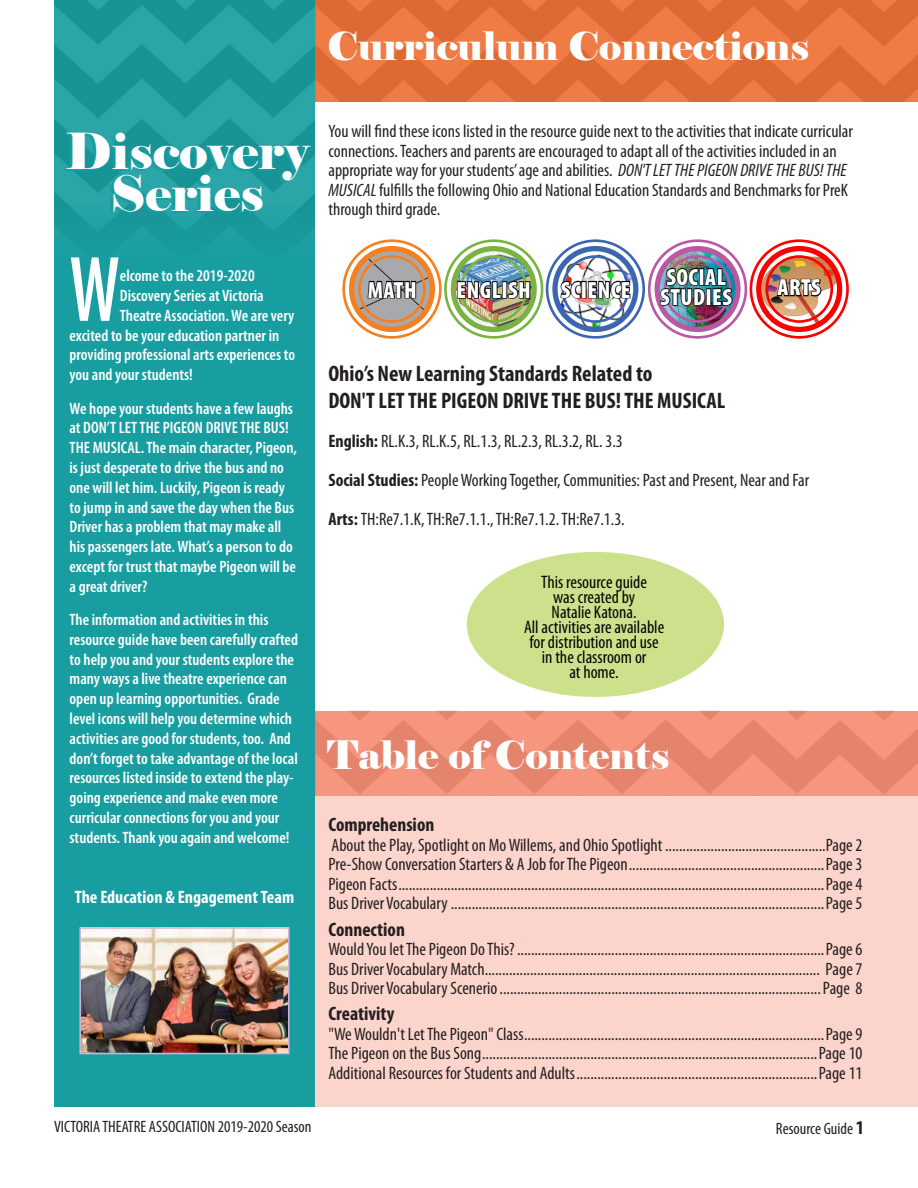
<style>
.page{position:relative;width:918px;height:1188px;background:#fff}
.page>*{position:absolute;margin:0;border:0;box-sizing:border-box;transform-origin:0 0}
.t1{font:600 condensed 94.05px "Myriad Pro";color:#fff;scale:.8 1}
.t2{font:49.5px "Elephant";color:#fff}
.t3{font:39px "Elephant";color:#fff}
.t4{font:900 condensed 23.4px/20.1px "Myriad Pro";letter-spacing:.02em;color:#fff}
.t5{font:700 condensed 22.5px "Myriad Pro";color:#231f20}
.t6{font:700 condensed 19.5px "Myriad Pro";color:#231f20}
.t7{font:condensed 18.15px "Myriad Pro";color:#040503}
.t8{font:condensed 18px/19.5px "Myriad Pro";color:#231f20}
.t9{font:700 condensed 18px "Myriad Pro";color:#fff}
.t10{font:600 condensed 16.5px/19.8px "Myriad Pro";color:#fff}
.t11{font:condensed 16.5px "Myriad Pro";color:#231f20}
.s1{font-style:italic}
.s2{font-weight:700}
.s3{font-weight:700;font-size:19.5px}
</style>
<div class="page">
<div style="left:54px;top:0;width:261px;height:1107px;background:#189ea1"></div>
<img style="left:54px;top:0;width:261px;height:221px">
<img style="left:315px;top:711px;width:603px;height:85px">
<div style="left:315px;top:796px;width:603px;height:311px;background:#fbd4cb"></div>
<div style="left:466px;top:551px;width:259px;height:147px;background:#cde18c;border-radius:50%"></div>
<div style="left:315px;top:0;width:603px;height:102px;background:linear-gradient(to right,#e5713b,#e5713b)"></div>
<img style="left:82px;top:930px;width:205px;height:121px">
<div style="left:79px;top:927px;width:211px;height:127px;border:2px solid #c9b5d8"></div>
<img style="left:453px;top:250px;width:81px;height:72px">
<div style="left:444px;top:239px;width:99px;height:100px;border:3px solid #79b442;border-radius:50%"></div>
<div style="left:451px;top:246px;width:86px;height:86px;border:5px solid #79b442;border-radius:50%"></div>
<img style="left:456px;top:274px;width:75px;height:65px">
<img style="left:556px;top:252px;width:79px;height:77px">
<div style="left:546px;top:239px;width:99px;height:100px;border:3px solid #3c66b1;border-radius:50%"></div>
<div style="left:552px;top:246px;width:86px;height:86px;border:5px solid #3c66b1;border-radius:50%"></div>
<div style="left:562px;top:255px;width:67px;height:68px;border:3px solid #3c66b1;border-radius:50%"></div>
<img style="left:559px;top:273px;width:72px;height:29px">
<div style="left:342px;top:239px;width:100px;height:100px;border:3px solid #f58021;border-radius:50%"></div>
<div style="left:349px;top:246px;width:86px;height:86px;border:5px solid #f58021;border-radius:50%"></div>
<svg style="left:352px;top:239px;width:80px;height:90px;background:#bf9e85"></svg>
<img style="left:762px;top:257px;width:76px;height:72px">
<div style="left:750px;top:239px;width:99px;height:100px;border:3px solid #fd0000;border-radius:50%"></div>
<div style="left:756px;top:246px;width:86px;height:86px;border:5px solid #fd0000;border-radius:50%"></div>
<div style="left:765px;top:255px;width:68px;height:68px;border:3px solid #fd0000;border-radius:50%"></div>
<img style="left:658px;top:254px;width:80px;height:75px">
<div style="left:648px;top:239px;width:99px;height:100px;border:3px solid #b959a3;border-radius:50%"></div>
<div style="left:655px;top:246px;width:86px;height:86px;border:5px solid #b959a3;border-radius:50%"></div>
<img style="left:659px;top:248px;width:74px;height:59px">
<svg style="left:776px;top:259px;width:46px;height:38px;background:#96704a"></svg>
<p class="t3" style="left:327px;top:22px;width:484px">Curriculum Connections</p>
<p class="t2" style="left:66px;top:120px;width:245px">Discovery</p>
<p class="t2" style="left:110px;top:162px;width:155px">Series</p>
<p class="t1" style="left:70px;top:232px;width:64px">W</p>
<p class="t10" style="left:120px;top:266px;width:136px">elcome to the 2019-2020</p>
<p class="t10" style="left:120px;top:285px;width:145px">Discovery Series at Victoria</p>
<p class="t10" style="left:120px;top:305px;width:176px">Theatre Association. We are very</p>
<p class="t10" style="left:70px;top:325px;width:211px">excited to be your education partner in</p>
<p class="t10" style="left:70px;top:345px;width:227px">providing professional arts experiences to</p>
<p class="t10" style="left:70px;top:365px;width:125px">you and your students!</p>
<p class="t10" style="left:70px;top:398px;width:229px">We hope your students have a few laughs at DON’T LET THE PIGEON DRIVE THE BUS!<br>THE MUSICAL. The main character, Pigeon, is just desperate to drive the bus and no one will let him. Luckily, Pigeon is ready to jump in and save the day when the Bus Driver has a problem that may make all his passengers late. What’s a person to do except for trust that maybe Pigeon will be a great driver?</p>
<p class="t10" style="left:70px;top:609px;width:230px">The information and activities in this resource guide have been carefully crafted to help you and your students explore the many ways a live theatre experience can open up learning opportunities. Grade level icons will help you determine which activities are good for students, too. And don’t forget to take advantage of the local resources listed inside to extend the play&shy;going experience and make even more curricular connections for you and your students. Thank you again and welcome!</p>
<p class="t9" style="left:75px;top:886px;width:221px">The Education &amp; Engagement Team</p>
<p class="t8" style="left:329px;top:121px;width:526px">You will find these icons listed in the resource guide next to the activities that indicate curricular connections. Teachers and parents are encouraged to adapt all of the activities included in an appropriate way for your students’ age and abilities. <span class="s1">DON'T LET THE PIGEON DRIVE THE BUS! THE MUSICAL</span> fulfills the following Ohio and National Education Standards and Benchmarks for PreK through third grade.</p>
<p class="t4" style="left:368px;top:279px;width:50px">MATH</p>
<p class="t4" style="left:457px;top:279px;width:76px">ENGLISH</p>
<p class="t4" style="left:561px;top:279px;width:71px">SCIENCE</p>
<p class="t4" style="left:660px;top:266px;width:73px">SOCIAL<br>STUDIES</p>
<p class="t4" style="left:778px;top:277px;width:45px">ARTS</p>
<p class="t5" style="left:328px;top:359px;width:326px">Ohio’s New Learning Standards Related to</p>
<p class="t5" style="left:328px;top:386px;width:398px">DON'T LET THE PIGEON DRIVE THE BUS! THE MUSICAL</p>
<p class="t8" style="left:328px;top:431px;width:296px"><span class="s2">English:</span> RL.K.3, RL.K.5, RL.1.3, RL.2.3, RL.3.2, RL. 3.3</p>
<p class="t8" style="left:328px;top:470px;width:482px"><span class="s2">Social Studies:</span> People Working Together, Communities: Past and Present, Near and Far</p>
<p class="t8" style="left:328px;top:509px;width:298px"><span class="s2">Arts:</span> TH:Re7.1.K, TH:Re7.1.1., TH:Re7.1.2. TH:Re7.1.3.</p>
<p class="t7" style="left:541px;top:571px;width:107px">This resource guide</p>
<p class="t7" style="left:553px;top:586px;width:84px">was created by</p>
<p class="t7" style="left:552px;top:601px;width:87px">Natalie Katona.</p>
<p class="t7" style="left:524px;top:616px;width:142px">All activities are available</p>
<p class="t7" style="left:530px;top:631px;width:131px">for distribution and use</p>
<p class="t7" style="left:542px;top:646px;width:106px">in the classroom or</p>
<p class="t7" style="left:569px;top:661px;width:51px">at home.</p>
<p class="t3" style="left:327px;top:730px;width:344px">Table of Contents</p>
<p class="t6" style="left:328px;top:813px;width:107px">Comprehension</p>
<p class="t8" style="left:332px;top:835px;width:532px">About the Play, Spotlight on Mo Willems, and Ohio Spotlight ..............................................Page 2</p>
<p class="t8" style="left:329px;top:855px;width:536px">Pre-Show Conversation Starters &amp; A Job for The Pigeon........................................................Page 3</p>
<p class="t8" style="left:329px;top:874px;width:536px">Pigeon Facts..........................................................................................................................Page 4</p>
<p class="t8" style="left:329px;top:894px;width:536px">Bus Driver Vocabulary ...........................................................................................................Page 5</p>
<p class="t6" style="left:328px;top:917px;width:78px">Connection</p>
<p class="t8" style="left:328px;top:939px;width:536px">Would You let The Pigeon Do This?........................................................................................Page 6</p>
<p class="t8" style="left:329px;top:959px;width:536px">Bus Driver Vocabulary Match................................................................................................ Page 7</p>
<p class="t8" style="left:329px;top:978px;width:536px">Bus Driver Vocabulary Scenerio............................................................................................Page 8</p>
<p class="t6" style="left:328px;top:1002px;width:67px">Creativity</p>
<p class="t8" style="left:328px;top:1024px;width:536px">"We Wouldn't Let The Pigeon" Class......................................................................................Page 9</p>
<p class="t8" style="left:329px;top:1044px;width:536px">The Pigeon on the Bus Song................................................................................................Page 10</p>
<p class="t8" style="left:329px;top:1063px;width:536px">Additional Resources for Students and Adults.....................................................................Page 11</p>
<p class="t11" style="left:54px;top:1116px;width:259px">VICTORIA THEATRE ASSOCIATION 2019-2020 Season</p>
<p class="t11" style="left:776px;top:1119px;width:90px">Resource Guide <span class="s3">1</span></p>
</div>
